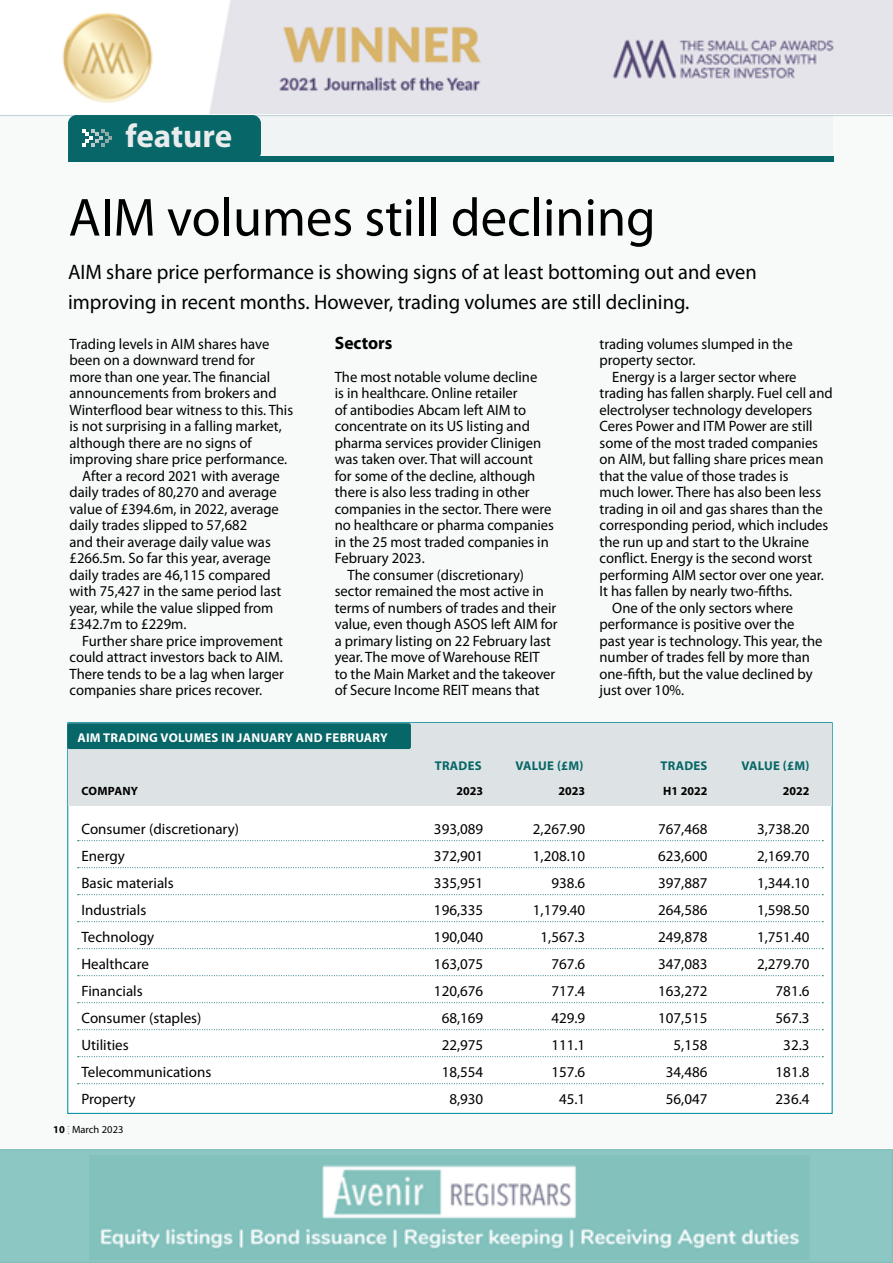
<style>
.page{position:relative;width:893px;height:1263px;background:#fff}
.page>*{position:absolute;margin:0;border:0;box-sizing:border-box;transform-origin:0 0}
.t1{font:54px "Myriad Pro";color:#000}
.t2{font:700 33px "Myriad Pro";letter-spacing:-.005em;color:#e8eced}
.t3{font:21px/30px "Myriad Pro";color:#000}
.t4{font:700 18px "Myriad Pro";color:#000}
.t5{font:15px/27px "Myriad Pro";color:#000;text-align:right}
.t6{font:700 12.75px "Myriad Pro";letter-spacing:.02em;color:#fff}
.t7{font:700 12.75px "Myriad Pro";letter-spacing:.02em;color:#076667}
.t8{font:700 12px "Myriad Pro";color:#000}
.t9{font:10.5px "Myriad Pro";color:#000}
.s1{font-weight:700}
</style>
<div class="page">
<img style="left:62px;top:0;width:831px;height:114px">
<div style="left:0;top:115px;width:893px;height:1033px;background:#f8fafa"></div>
<div style="left:154px;top:115px;width:679px;height:43px;background:#f1f4f5"></div>
<div style="left:68px;top:115px;width:193px;height:46px;background:#076667;border-radius:9px"></div>
<div style="left:68px;top:156px;width:765px;height:6px;background:#076667"></div>
<svg style="left:82px;top:129px;width:30px;height:17px"></svg>
<div style="left:68px;top:152px;width:6px;height:10px;background:#076667"></div>
<hr style="left:0;top:115px;width:893px;height:1px;background:#076667">
<svg style="left:0;top:1149px;width:892px;height:114px"></svg>
<svg style="left:892px;top:1149px;width:1px;height:114px"></svg>
<div style="left:67px;top:722px;width:766px;height:392px;background:#fff;border:1px solid #008c9a"></div>
<div style="left:68px;top:723px;width:764px;height:83px;background:#dde3e4"></div>
<div style="left:67px;top:723px;width:344px;height:26px;background:#076667;border-radius:2px"></div>
<svg style="left:78px;top:840px;width:745px;height:1px"></svg>
<svg style="left:78px;top:867px;width:745px;height:1px"></svg>
<svg style="left:78px;top:894px;width:745px;height:1px"></svg>
<svg style="left:78px;top:921px;width:745px;height:1px"></svg>
<svg style="left:78px;top:948px;width:745px;height:1px"></svg>
<svg style="left:78px;top:975px;width:745px;height:1px"></svg>
<svg style="left:78px;top:1002px;width:745px;height:1px"></svg>
<svg style="left:78px;top:1029px;width:745px;height:1px"></svg>
<svg style="left:78px;top:1056px;width:745px;height:1px"></svg>
<svg style="left:78px;top:1083px;width:745px;height:1px"></svg>
<h2 class="t2" style="left:126px;top:115px;width:108px">feature</h2>
<h1 class="t1" style="left:69px;top:184px;width:588px">AIM volumes still declining</h1>
<h3 class="t3" style="left:68px;top:257px;width:690px">AIM share price performance is showing signs of at least bottoming out and even improving in recent months. However, trading volumes are still declining.</h3>
<p class="t5" style="left:70px;top:330px;width:201px">Trading levels in AIM shares have</p>
<p class="t5" style="left:70px;top:346px;width:187px">been on a downward trend for</p>
<p class="t5" style="left:70px;top:363px;width:202px">more than one year. The financial</p>
<p class="t5" style="left:70px;top:379px;width:209px">announcements from brokers and</p>
<p class="t5" style="left:70px;top:396px;width:225px">Winterflood bear witness to this. This</p>
<p class="t5" style="left:70px;top:412px;width:214px">is not surprising in a falling market,</p>
<p class="t5" style="left:70px;top:429px;width:184px">although there are no signs of</p>
<p class="t5" style="left:70px;top:445px;width:219px">improving share price performance.</p>
<p class="t5" style="left:82px;top:462px;width:199px">After a record 2021 with average</p>
<p class="t5" style="left:70px;top:478px;width:209px">daily trades of 80,270 and average</p>
<p class="t5" style="left:70px;top:495px;width:211px">value of £394.6m, in 2022, average</p>
<p class="t5" style="left:70px;top:511px;width:179px">daily trades slipped to 57,682</p>
<p class="t5" style="left:70px;top:528px;width:203px">and their average daily value was</p>
<p class="t5" style="left:70px;top:544px;width:203px">£266.5m. So far this year, average</p>
<p class="t5" style="left:70px;top:561px;width:203px">daily trades are 46,115 compared</p>
<p class="t5" style="left:70px;top:577px;width:213px">with 75,427 in the same period last</p>
<p class="t5" style="left:70px;top:594px;width:205px">year, while the value slipped from</p>
<p class="t5" style="left:70px;top:610px;width:118px">£342.7m to £229m.</p>
<p class="t5" style="left:82px;top:627px;width:202px">Further share price improvement</p>
<p class="t5" style="left:70px;top:643px;width:215px">could attract investors back to AIM.</p>
<p class="t5" style="left:70px;top:660px;width:216px">There tends to be a lag when larger</p>
<p class="t5" style="left:70px;top:676px;width:194px">companies share prices recover.</p>
<p class="t4" style="left:335px;top:331px;width:59px">Sectors</p>
<p class="t5" style="left:335px;top:363px;width:204px">The most notable volume decline</p>
<p class="t5" style="left:335px;top:379px;width:184px">is in healthcare. Online retailer</p>
<p class="t5" style="left:335px;top:396px;width:193px">of antibodies Abcam left AIM to</p>
<p class="t5" style="left:335px;top:412px;width:197px">concentrate on its US listing and</p>
<p class="t5" style="left:335px;top:429px;width:208px">pharma services provider Clinigen</p>
<p class="t5" style="left:335px;top:445px;width:200px">was taken over. That will account</p>
<p class="t5" style="left:335px;top:462px;width:202px">for some of the decline, although</p>
<p class="t5" style="left:335px;top:478px;width:196px">there is also less trading in other</p>
<p class="t5" style="left:335px;top:495px;width:218px">companies in the sector. There were</p>
<p class="t5" style="left:335px;top:511px;width:221px">no healthcare or pharma companies</p>
<p class="t5" style="left:335px;top:528px;width:216px">in the 25 most traded companies in</p>
<p class="t5" style="left:335px;top:544px;width:92px">February 2023.</p>
<p class="t5" style="left:348px;top:561px;width:178px">The consumer (discretionary)</p>
<p class="t5" style="left:335px;top:577px;width:211px">sector remained the most active in</p>
<p class="t5" style="left:335px;top:594px;width:223px">terms of numbers of trades and their</p>
<p class="t5" style="left:335px;top:610px;width:224px">value, even though ASOS left AIM for</p>
<p class="t5" style="left:335px;top:627px;width:218px">a primary listing on 22 February last</p>
<p class="t5" style="left:335px;top:643px;width:206px">year. The move of Warehouse REIT</p>
<p class="t5" style="left:335px;top:660px;width:222px">to the Main Market and the takeover</p>
<p class="t5" style="left:335px;top:676px;width:206px">of Secure Income REIT means that</p>
<p class="t6" style="left:77px;top:729px;width:312px">AIM TRADING VOLUMES IN JANUARY AND FEBRUARY</p>
<p class="t5" style="left:600px;top:335px;width:195px;line-height:16.5px;text-align:left">trading volumes slumped in the property sector.</p>
<p class="t5" style="left:612px;top:363px;width:186px">Energy is a larger sector where</p>
<p class="t5" style="left:600px;top:379px;width:235px">trading has fallen sharply. Fuel cell and</p>
<p class="t5" style="left:600px;top:396px;width:214px">electrolyser technology developers</p>
<p class="t5" style="left:600px;top:412px;width:215px">Ceres Power and ITM Power are still</p>
<p class="t5" style="left:600px;top:429px;width:220px">some of the most traded companies</p>
<p class="t5" style="left:600px;top:445px;width:225px">on AIM, but falling share prices mean</p>
<p class="t5" style="left:600px;top:462px;width:191px">that the value of those trades is</p>
<p class="t5" style="left:600px;top:478px;width:223px">much lower. There has also been less</p>
<p class="t5" style="left:600px;top:495px;width:225px">trading in oil and gas shares than the</p>
<p class="t5" style="left:600px;top:511px;width:230px">corresponding period, which includes</p>
<p class="t5" style="left:600px;top:528px;width:211px">the run up and start to the Ukraine</p>
<p class="t5" style="left:600px;top:544px;width:214px">conflict. Energy is the second worst</p>
<p class="t5" style="left:600px;top:561px;width:226px">performing AIM sector over one year.</p>
<p class="t5" style="left:600px;top:577px;width:194px">It has fallen by nearly two-fifths.</p>
<p class="t5" style="left:612px;top:594px;width:182px">One of the only sectors where</p>
<p class="t5" style="left:600px;top:610px;width:196px">performance is positive over the</p>
<p class="t5" style="left:600px;top:627px;width:224px">past year is technology. This year, the</p>
<p class="t5" style="left:600px;top:643px;width:212px">number of trades fell by more than</p>
<p class="t5" style="left:600px;top:660px;width:215px">one-fifth, but the value declined by</p>
<p class="t5" style="left:600px;top:676px;width:86px">just over 10%.</p>
<p class="t8" style="left:82px;top:783px;width:58px">COMPANY</p>
<p class="t5" style="left:81px;top:815px;width:159px;text-align:left">Consumer (discretionary)<br>Energy<br>Basic materials<br>Industrials<br>Technology<br>Healthcare<br>Financials<br>Consumer (staples)<br>Utilities<br>Telecommunications<br>Property</p>
<p class="t9" style="left:53px;top:1123px;width:72px"><span class="s1">10</span> March 2023</p>
<p class="t7" style="left:435px;top:758px;width:48px">TRADES</p>
<p class="t7" style="left:516px;top:758px;width:69px">VALUE (£M)</p>
<p class="t7" style="left:661px;top:758px;width:48px">TRADES</p>
<p class="t7" style="left:741px;top:758px;width:69px">VALUE (£M)</p>
<p class="t8" style="left:457px;top:783px;width:28px">2023</p>
<p class="t5" style="left:434px;top:815px;width:51px">393,089<br>372,901<br>335,951<br>196,335<br>190,040<br>163,075<br>120,676<br>68,169<br>22,975<br>18,554<br>8,930</p>
<p class="t8" style="left:559px;top:783px;width:28px">2023</p>
<p class="t5" style="left:533px;top:815px;width:54px">2,267.90<br>1,208.10<br>938.6<br>1,179.40<br>1,567.3<br>767.6<br>717.4<br>429.9<br>111.1<br>157.6<br>45.1</p>
<p class="t8" style="left:663px;top:783px;width:46px">H1 2022</p>
<p class="t5" style="left:658px;top:815px;width:51px">767,468<br>623,600<br>397,887<br>264,586<br>249,878<br>347,083<br>163,272<br>107,515<br>5,158<br>34,486<br>56,047</p>
<p class="t8" style="left:783px;top:783px;width:28px">2022</p>
<p class="t5" style="left:757px;top:815px;width:54px">3,738.20<br>2,169.70<br>1,344.10<br>1,598.50<br>1,751.40<br>2,279.70<br>781.6<br>567.3<br>32.3<br>181.8<br>236.4</p>
</div>
